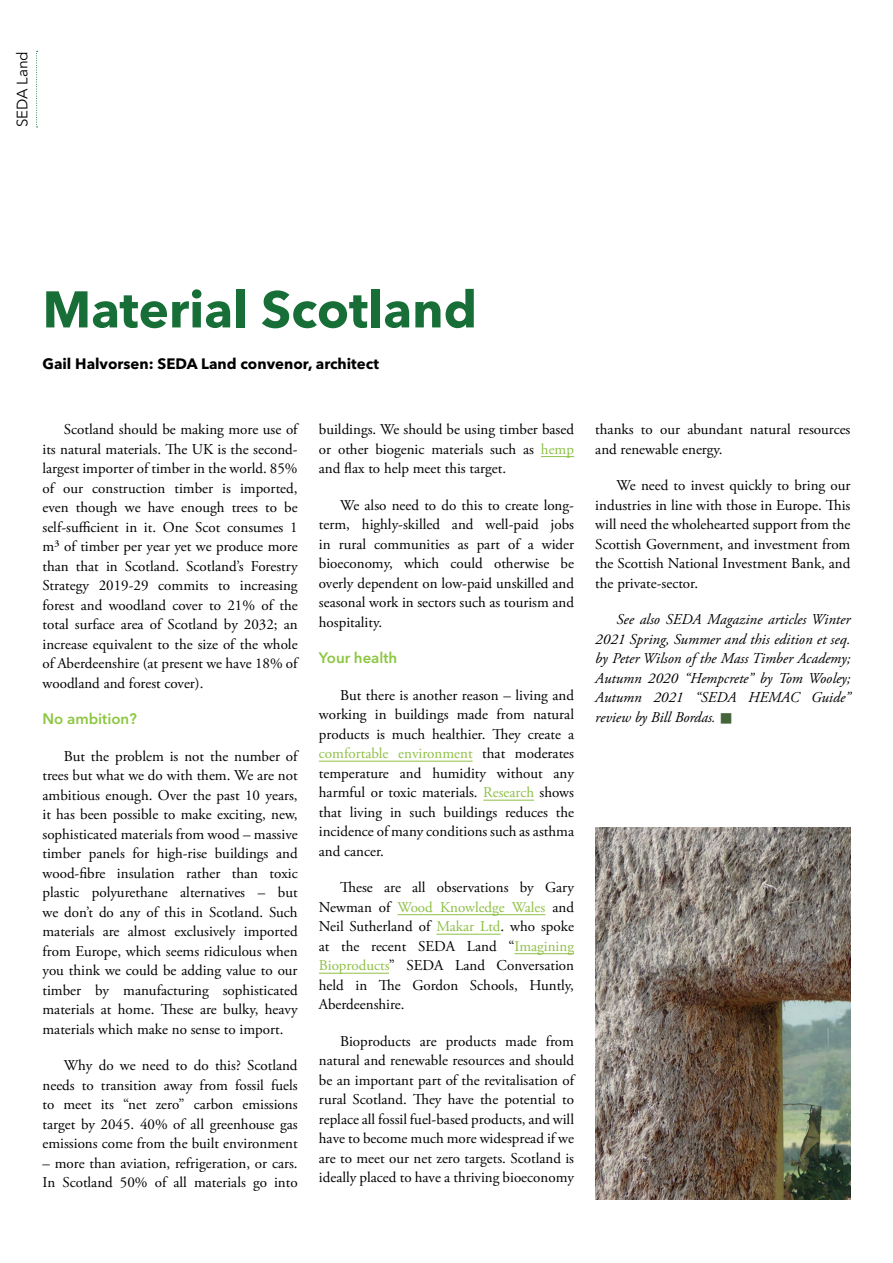
<style>
.page{position:relative;width:893px;height:1263px;background:#fff}
.page>*{position:absolute;margin:0;border:0;box-sizing:border-box;transform-origin:0 0}
.Article__Title{font:700 51px "Avenir Next LT Pro";color:#176e36}
.Article__Body{font:15px/19.5px "Adobe Garamond Pro";color:#000;text-align:justify}
.Article__Body-2{font:italic 15px/19.5px "Adobe Garamond Pro";color:#000;text-align:justify}
.Article__Author{font:700 15px "Avenir Next LT Pro";color:#000}
.Article__Header{font:600 15px "Avenir Next LT Pro";color:#8cc641}
.Section_Header{font:15px "Avenir Next LT Pro";color:#000}
.s1{color:#8fc046}
.s2{color:#44643a}
</style>
<div class="page">
<hr style="left:541px;top:456px;width:33px;height:1px;background:#8fc046">
<hr style="left:319px;top:761px;width:154px;height:1px;background:#8fc046">
<hr style="left:483px;top:800px;width:51px;height:1px;background:#8fc046">
<hr style="left:397px;top:914px;width:148px;height:1px;background:#8fc046">
<hr style="left:436px;top:934px;width:65px;height:1px;background:#8fc046">
<hr style="left:514px;top:953px;width:60px;height:1px;background:#8fc046">
<hr style="left:319px;top:973px;width:70px;height:1px;background:#8fc046">
<svg style="left:36px;top:51px;width:2px;height:77px"></svg>
<img style="left:595px;top:827px;width:255px;height:372px">
<p class="Section_Header" style="left:13px;top:127px;width:78px;rotate:-90deg">SEDA Land</p>
<p class="Article__Title" style="left:43px;top:278px;width:436px">Material Scotland</p>
<p class="Article__Author" style="left:43px;top:354px;width:338px">Gail Halvorsen: SEDA Land convenor, architect</p>
<p class="Article__Body" style="left:43px;top:420px;width:257px;text-indent:21px">Scotland should be making more use of its natural materials. The UK is the second&shy;largest importer of timber in the world. 85% of our construction timber is imported, even though we have enough trees to be self-sufficient in it. One Scot consumes 1 m³ of timber per year yet we produce more than that in Scotland. Scotland’s Forestry Strategy 2019-29 commits to increasing forest and woodland cover to 21% of the total surface area of Scotland by 2032; an increase equivalent to the size of the whole of Aberdeenshire (at present we have 18% of woodland and forest cover).</p>
<p class="Article__Header" style="left:43px;top:710px;width:96px">No ambition?</p>
<p class="Article__Body" style="left:43px;top:746px;width:257px;text-indent:21px">But the problem is not the number of trees but what we do with them. We are not ambitious enough. Over the past 10 years, it has been possible to make exciting, new, sophisticated materials from wood – massive timber panels for high-rise buildings and wood-fibre insulation rather than toxic plastic polyurethane alternatives – but we don’t do any of this in Scotland. Such materials are almost exclusively imported from Europe, which seems ridiculous when you think we could be adding value to our timber by manufacturing sophisticated materials at home. These are bulky, heavy materials which make no sense to import.</p>
<p class="Article__Body" style="left:43px;top:1056px;width:257px;text-indent:21px">Why do we need to do this? Scotland needs to transition away from fossil fuels to meet its “net zero” carbon emissions target by 2045. 40% of all greenhouse gas emissions come from the built environment</p>
<p class="Article__Body" style="left:43px;top:1153px;width:257px">– more than aviation, refrigeration, or cars.<br>In Scotland 50% of all materials go into</p>
<p class="Article__Body" style="left:319px;top:420px;width:257px">buildings. We should be using timber based or other biogenic materials such as <span class="s1">hemp </span>and flax to help meet this target.</p>
<p class="Article__Body" style="left:319px;top:496px;width:257px;text-indent:21px">We also need to do this to create long&shy;term, highly-skilled and well-paid jobs in rural communities as part of a wider bioeconomy, which could otherwise be overly dependent on low-paid unskilled and seasonal work in sectors such as tourism and hospitality.</p>
<p class="Article__Header" style="left:319px;top:649px;width:80px">Your health</p>
<p class="Article__Body" style="left:319px;top:686px;width:257px;text-indent:21px">But there is another reason – living and working in buildings made from natural products is much healthier. They create a <span class="s1">comfortable environment</span> that moderates temperature and humidity without any harmful or toxic materials. <span class="s1">Research</span> shows that living in such buildings reduces the incidence of many conditions such as asthma and cancer.</p>
<p class="Article__Body" style="left:319px;top:878px;width:257px;text-indent:21px">These are all observations by Gary Newman of <span class="s1">Wood Knowledge Wales</span> and Neil Sutherland of <span class="s1">Makar Ltd</span>. who spoke at the recent SEDA Land “<span class="s1">Imagining Bioproducts</span>” SEDA Land Conversation held in The Gordon Schools, Huntly, Aberdeenshire.</p>
<p class="Article__Body" style="left:319px;top:1032px;width:257px;text-indent:21px">Bioproducts are products made from natural and renewable resources and should be an important part of the revitalisation of rural Scotland. They have the potential to replace all fossil fuel-based products, and will have to become much more widespread if we are to meet our net zero targets. Scotland is ideally placed to have a thriving bioeconomy</p>
<p class="Article__Body" style="left:595px;top:420px;width:257px">thanks to our abundant natural resources and renewable energy.</p>
<p class="Article__Body" style="left:595px;top:476px;width:257px;text-indent:21px">We need to invest quickly to bring our industries in line with those in Europe. This will need the wholehearted support from the Scottish Government, and investment from the Scottish National Investment Bank, and the private-sector.</p>
<p class="Article__Body-2" style="left:595px;top:610px;width:257px;text-indent:21px">See also SEDA Magazine articles Winter 2021 Spring, Summer and this edition et seq. by Peter Wilson of the Mass Timber Academy; Autumn 2020 “Hempcrete” by Tom Wooley; Autumn 2021 “SEDA HEMAC Guide” review by Bill Bordas. <span class="s2">■</span></p>
</div>
